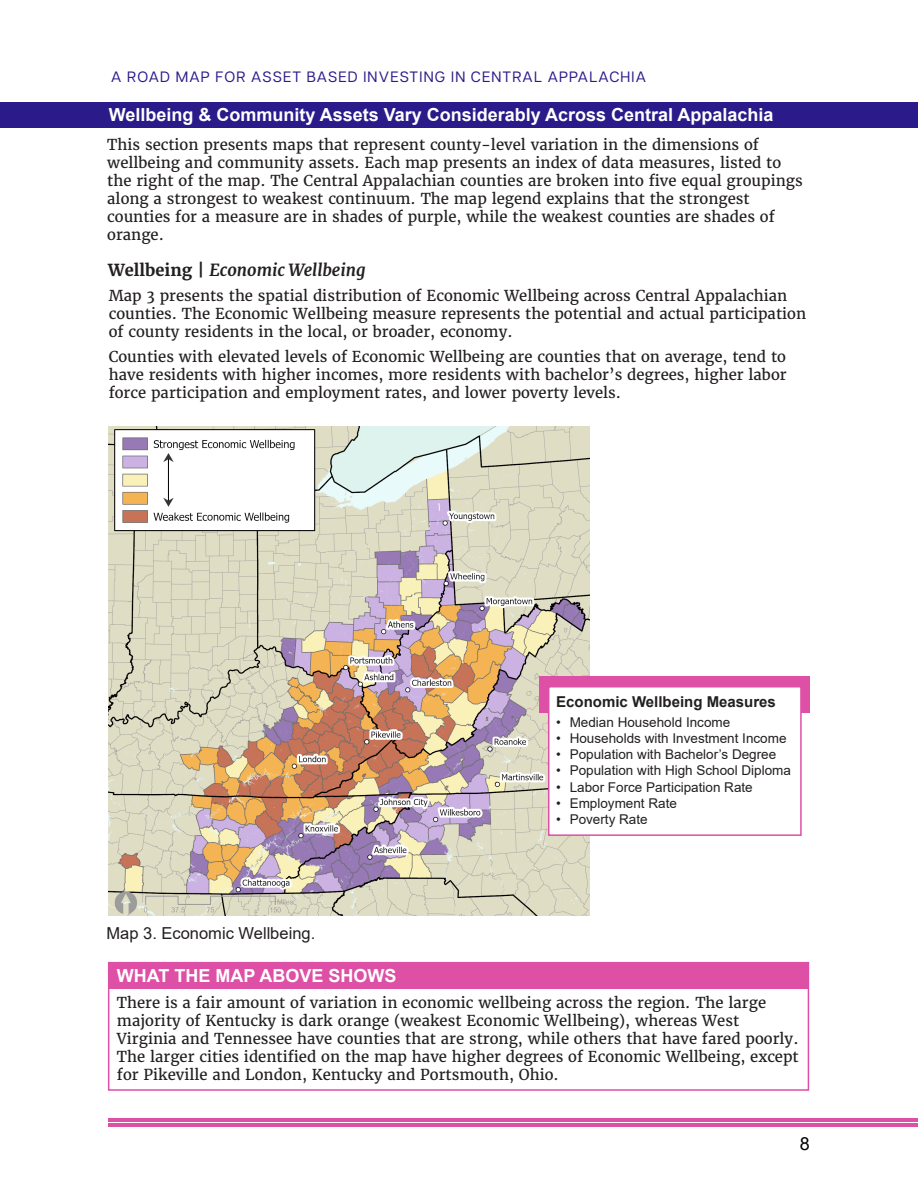
<style>
.page{position:relative;width:918px;height:1188px;background:#fff}
.page>*{position:absolute;margin:0;border:0;box-sizing:border-box;transform-origin:0 0}
.t1{font:700 18px "Arial";color:#fff}
.t2{font:18px "Arial";color:#000}
.t3{font:italic 700 16.5px "Merriweather";color:#231f20}
.t4{font:16.5px "Arial";color:#231f20}
.t5{font:15px/18px "Merriweather";color:#231f20}
.t6{font:15px "Articulat CF";letter-spacing:.08em;color:#2a1a8a}
.t7{font:700 15px "Arial";color:#231f20}
.t8{font:13.5px "Arial";color:#231f20}
.s1{font-style:normal}
</style>
<div class="page">
<div style="left:0;top:102px;width:917px;height:25px;background:#2a1a8a"></div>
<img style="left:109px;top:426px;width:480px;height:489px">
<div style="left:540px;top:676px;width:270px;height:37px;background:#de4fa6"></div>
<div style="left:549px;top:687px;width:252px;height:148px;background:#fff"></div>
<div style="left:548px;top:686px;width:254px;height:150px;border:2px solid #de4fa6"></div>
<div style="left:108px;top:962px;width:700px;height:27px;background:#de4fa6"></div>
<div style="left:108px;top:962px;width:701px;height:129px;border:2px solid #de4fa6"></div>
<hr style="left:109px;top:1118px;width:809px;height:4px;background:#de4fa6">
<hr style="left:109px;top:1123px;width:809px;height:4px;background:#de4fa6">
<p class="t6" style="left:111px;top:66px;width:536px">A ROAD MAP FOR ASSET BASED INVESTING IN CENTRAL APPALACHIA</p>
<p class="t1" style="left:109px;top:102px;width:666px">Wellbeing &amp; Community Assets Vary Considerably Across Central Appalachia</p>
<p class="t5" style="left:107px;top:136px;width:697px">This section presents maps that represent county-level variation in the dimensions of wellbeing and community assets. Each map presents an index of data measures, listed to the right of the map. The Central Appalachian counties are broken into five equal groupings along a strongest to weakest continuum. The map legend explains that the strongest counties for a measure are in shades of purple, while the weakest counties are shades of orange.</p>
<p class="t3" style="left:108px;top:260px;width:259px"><span class="s1">Wellbeing |</span> Economic Wellbeing</p>
<p class="t5" style="left:109px;top:286px;width:699px">Map 3 presents the spatial distribution of Economic Wellbeing across Central Appalachian counties. The Economic Wellbeing measure represents the potential and actual participation of county residents in the local, or broader, economy.</p>
<p class="t5" style="left:109px;top:347px;width:679px;text-align:justify">Counties with elevated levels of Economic Wellbeing are counties that on average, tend to have residents with higher incomes, more residents with bachelor’s degrees, higher labor force participation and employment rates, and lower poverty levels.</p>
<p class="t4" style="left:106px;top:921px;width:210px">Map 3. Economic Wellbeing.</p>
<p class="t1" style="left:117px;top:963px;width:281px">WHAT THE MAP ABOVE SHOWS</p>
<p class="t7" style="left:556px;top:692px;width:221px">Economic Wellbeing Measures</p>
<p class="t8" style="left:556px;top:713px;width:176px">• Median Household Income</p>
<p class="t8" style="left:556px;top:729px;width:232px">• Households with Investment Income</p>
<p class="t8" style="left:556px;top:745px;width:222px">• Population with Bachelor’s Degree</p>
<p class="t8" style="left:556px;top:761px;width:236px">• Population with High School Diploma</p>
<p class="t8" style="left:556px;top:778px;width:198px">• Labor Force Participation Rate</p>
<p class="t8" style="left:556px;top:794px;width:122px">• Employment Rate</p>
<p class="t8" style="left:556px;top:810px;width:93px">• Poverty Rate</p>
<p class="t5" style="left:117px;top:994px;width:683px">There is a fair amount of variation in economic wellbeing across the region. The large majority of Kentucky is dark orange (weakest Economic Wellbeing), whereas West Virginia and Tennessee have counties that are strong, while others that have fared poorly.<br>The larger cities identified on the map have higher degrees of Economic Wellbeing, except for Pikeville and London, Kentucky and Portsmouth, Ohio.</p>
<p class="t2" style="left:800px;top:1131px;width:12px">8</p>
</div>
